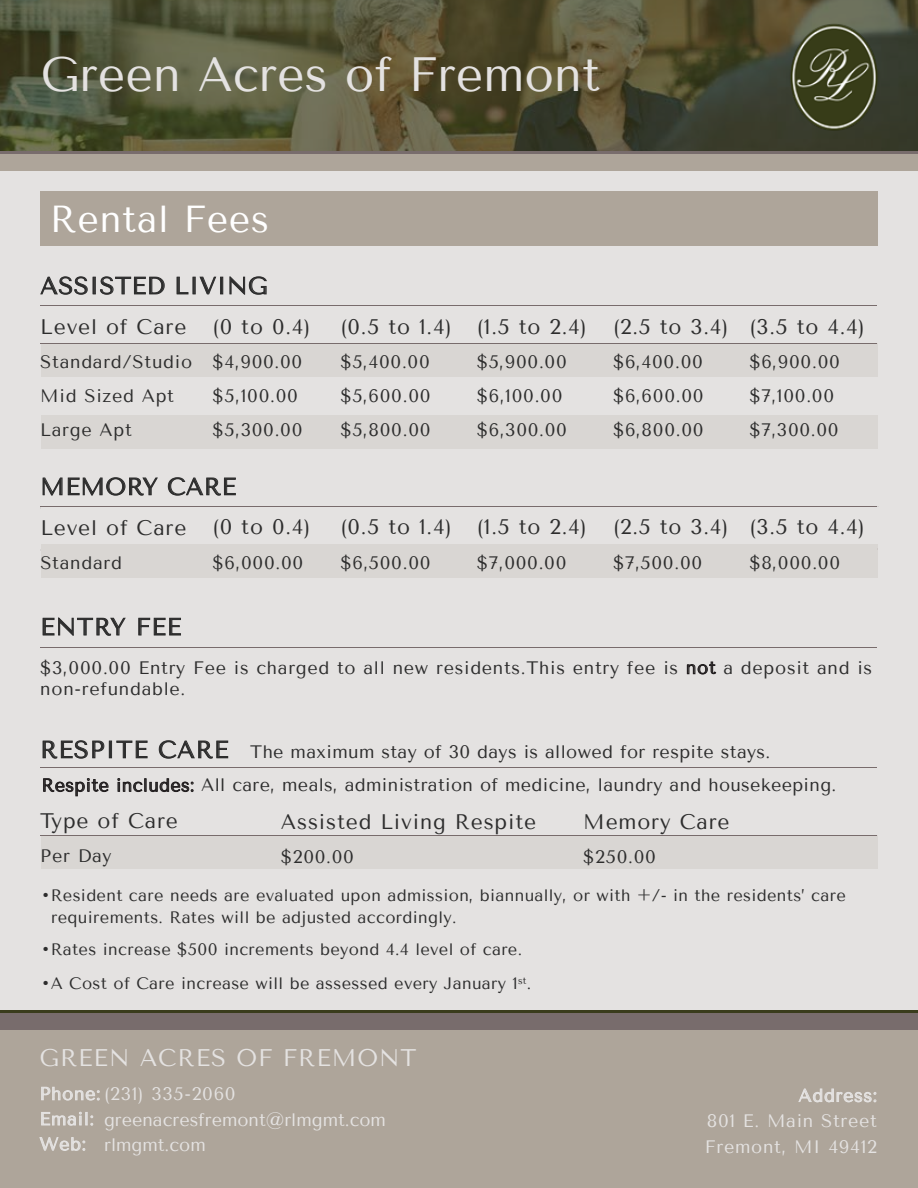
<style>
.page{position:relative;width:918px;height:1188px;background:#fff}
.page>*{position:absolute;margin:0;border:0;box-sizing:border-box;transform-origin:0 0}
.t1{font:48px "Tenor Sans";color:#e4e2e1}
.t2{font:37.5px "Tenor Sans";letter-spacing:.02em;color:#fff}
.t3{font:24px "Tenor Sans";letter-spacing:.02em;color:#2d2d2d}
.t4{font:24px "Tenor Sans";letter-spacing:.04em;color:#2d2d2d}
.t5{font:24px "Tenor Sans";letter-spacing:.04em;color:#e4e2e1}
.t6{font:21px "Tenor Sans";letter-spacing:.04em;color:#2d2d2d}
.t7{font:18px/34.2px "Tenor Sans";letter-spacing:.04em;color:#2d2d2d}
.t8{font:18px "Tenor Sans";letter-spacing:.02em;color:#2d2d2d}
.t9{font:18px/24.9px "Tenor Sans";letter-spacing:.04em;color:#e4e2e1}
.t10{font:18px/25.2px "Tenor Sans";color:#e4e2e1}
.t11{font:16.5px "Tenor Sans";letter-spacing:.02em;color:#2d2d2d}
.s1{font-size:18px}
</style>
<div class="page">
<div style="left:0;top:170px;width:918px;height:1018px;background:#e4e2e1"></div>
<div style="left:40px;top:191px;width:838px;height:54px;background:#aea59a"></div>
<svg style="left:43px;top:618px;width:83px;height:18px"></svg>
<svg style="left:138px;top:618px;width:43px;height:17px"></svg>
<svg style="left:687px;top:661px;width:30px;height:14px"></svg>
<hr style="left:40px;top:647px;width:837px;height:1px;background:#786c6c">
<svg style="left:40px;top:276px;width:48px;height:19px"></svg>
<div style="left:93px;top:277px;width:3px;height:17px;border:1px solid #2d2d2d"></div>
<svg style="left:100px;top:276px;width:65px;height:19px"></svg>
<svg style="left:177px;top:277px;width:39px;height:17px"></svg>
<div style="left:220px;top:277px;width:3px;height:17px;border:1px solid #2d2d2d"></div>
<svg style="left:230px;top:276px;width:37px;height:19px"></svg>
<div style="left:41px;top:344px;width:836px;height:33px;background:#d9d6d3"></div>
<div style="left:41px;top:415px;width:836px;height:33px;background:#d9d6d3"></div>
<hr style="left:40px;top:343px;width:837px;height:1px;background:#786c6c">
<hr style="left:40px;top:305px;width:837px;height:1px;background:#786c6c">
<div style="left:41px;top:836px;width:836px;height:33px;background:#d9d6d3"></div>
<hr style="left:40px;top:767px;width:837px;height:1px;background:#786c6c">
<svg style="left:43px;top:740px;width:61px;height:19px"></svg>
<div style="left:109px;top:741px;width:3px;height:17px;border:1px solid #2d2d2d"></div>
<svg style="left:116px;top:741px;width:31px;height:17px"></svg>
<svg style="left:159px;top:740px;width:69px;height:19px"></svg>
<svg style="left:43px;top:778px;width:66px;height:18px"></svg>
<svg style="left:117px;top:778px;width:77px;height:14px"></svg>
<hr style="left:40px;top:835px;width:837px;height:1px;background:#786c6c">
<div style="left:0;top:154px;width:918px;height:17px;background:#aea59a"></div>
<svg style="left:0;top:0;width:918px;height:151px;background:#525136"></svg>
<img style="left:779px;top:22px;width:111px;height:111px">
<hr style="left:0;top:151px;width:918px;height:3px;background:#786c6c">
<div style="left:0;top:1022px;width:918px;height:166px;background:#aea59a"></div>
<hr style="left:0;top:1011px;width:918px;height:2px;background:#3a3c1c">
<div style="left:0;top:1013px;width:918px;height:17px;background:#786c6c"></div>
<svg style="left:41px;top:1086px;width:59px;height:15px"></svg>
<svg style="left:41px;top:1111px;width:53px;height:15px"></svg>
<svg style="left:39px;top:1137px;width:47px;height:14px"></svg>
<svg style="left:43px;top:478px;width:19px;height:17px"></svg>
<svg style="left:68px;top:477px;width:90px;height:18px"></svg>
<svg style="left:168px;top:477px;width:68px;height:18px"></svg>
<div style="left:41px;top:545px;width:836px;height:33px;background:#d9d6d3"></div>
<hr style="left:40px;top:506px;width:837px;height:1px;background:#786c6c">
<svg style="left:798px;top:1088px;width:79px;height:15px"></svg>
<h1 class="t1" style="left:40px;top:47px;width:561px">Green Acres of Fremont</h1>
<h2 class="t2" style="left:50px;top:197px;width:221px">Rental Fees</h2>
<h3 class="t3" style="left:40px;top:272px;width:229px">ASSISTED LIVING</h3>
<p class="t6" style="left:40px;top:315px;width:148px">Level of Care</p>
<p class="t7" style="left:40px;top:345px;width:153px">Standard/Studio<br>Mid Sized Apt<br>Large Apt</p>
<p class="t6" style="left:213px;top:314px;width:99px">(0 to 0.4)</p>
<p class="t7" style="left:213px;top:345px;width:91px">$4,900.00 $5,100.00 $5,300.00</p>
<h3 class="t3" style="left:40px;top:473px;width:197px">MEMORY CARE</h3>
<p class="t6" style="left:40px;top:515px;width:148px">Level of Care</p>
<p class="t7" style="left:40px;top:546px;width:83px">Standard</p>
<p class="t6" style="left:213px;top:515px;width:99px">(0 to 0.4)</p>
<p class="t7" style="left:213px;top:545px;width:92px">$6,000.00</p>
<p class="t6" style="left:340px;top:314px;width:113px">(0.5 to 1.4)</p>
<p class="t7" style="left:340px;top:345px;width:92px;text-align:justify">$5,400.00 $5,600.00 $5,800.00</p>
<p class="t6" style="left:477px;top:314px;width:112px">(1.5 to 2.4)</p>
<p class="t7" style="left:477px;top:345px;width:92px">$5,900.00 $6,100.00 $6,300.00</p>
<p class="t6" style="left:613px;top:314px;width:117px">(2.5 to 3.4)</p>
<p class="t7" style="left:613px;top:345px;width:92px;text-align:justify">$6,400.00 $6,600.00 $6,800.00</p>
<p class="t6" style="left:749px;top:314px;width:117px">(3.5 to 4.4)</p>
<p class="t7" style="left:749px;top:345px;width:92px">$6,900.00 $7,100.00 $7,300.00</p>
<p class="t6" style="left:340px;top:515px;width:113px">(0.5 to 1.4)</p>
<p class="t7" style="left:340px;top:545px;width:92px">$6,500.00</p>
<p class="t6" style="left:477px;top:515px;width:112px">(1.5 to 2.4)</p>
<p class="t7" style="left:477px;top:545px;width:91px">$7,000.00</p>
<p class="t6" style="left:613px;top:515px;width:117px">(2.5 to 3.4)</p>
<p class="t7" style="left:613px;top:545px;width:91px">$7,500.00</p>
<p class="t6" style="left:749px;top:515px;width:117px">(3.5 to 4.4)</p>
<p class="t7" style="left:749px;top:545px;width:92px">$8,000.00</p>
<h3 class="t4" style="left:40px;top:613px;width:142px">ENTRY FEE</h3>
<p class="t7" style="left:40px;top:657px;width:833px;line-height:21.6px">$3,000.00 Entry Fee is charged to all new residents.This entry fee is not a deposit and is non-refundable.</p>
<h3 class="t4" style="left:40px;top:736px;width:190px">RESPITE CARE</h3>
<p class="t8" style="left:250px;top:741px;width:522px">The maximum stay of 30 days is allowed for respite stays.</p>
<p class="t8" style="left:41px;top:775px;width:796px">Respite includes: All care, meals, administration of medicine, laundry and housekeeping.</p>
<p class="t6" style="left:40px;top:808px;width:139px">Type of Care</p>
<p class="t7" style="left:40px;top:839px;width:73px">Per Day</p>
<p class="t6" style="left:281px;top:809px;width:257px">Assisted Living Respite</p>
<p class="t7" style="left:281px;top:840px;width:75px">$200.00</p>
<p class="t6" style="left:583px;top:809px;width:148px">Memory Care</p>
<p class="t7" style="left:583px;top:840px;width:74px">$250.00</p>
<p class="t11" style="left:41px;top:886px;width:806px"><span class="s1">•</span>Resident care needs are evaluated upon admission, biannually, or with +/- in the residents’ care</p>
<p class="t11" style="left:41px;top:940px;width:482px"><span class="s1">•</span>Rates increase $500 increments beyond 4.4 level of care.</p>
<p class="t11" style="left:41px;top:974px;width:491px"><span class="s1">•</span>A Cost of Care increase will be assessed every January 1<sup>st</sup>.</p>
<p class="t11" style="left:51px;top:908px;width:407px">requirements. Rates will be adjusted accordingly.</p>
<h3 class="t5" style="left:39px;top:1044px;width:379px">GREEN ACRES OF FREMONT</h3>
<p class="t9" style="left:39px;top:1082px;width:198px">Phone: (231) 335-2060<br>Email:<br>Web:</p>
<p class="t10" style="left:104px;top:1107px;width:283px">greenacresfremont@rlmgmt.com rlmgmt.com</p>
<p class="t9" style="left:705px;top:1083px;width:174px;line-height:25.5px;text-align:justify;text-indent:94px">Address:<br>801 E. Main Street Fremont, MI 49412</p>
</div>
